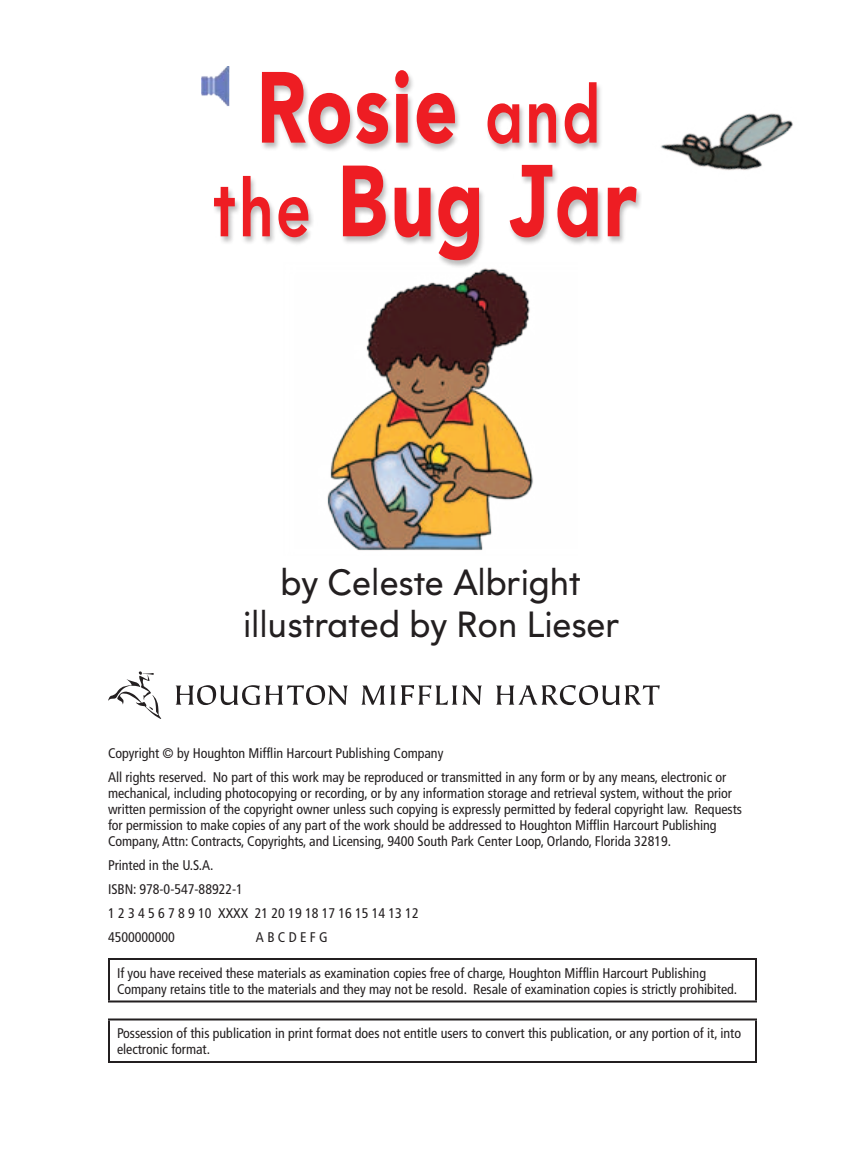
<style>
.page{position:relative;width:864px;height:1152px;background:#fff}
.page>*{position:absolute;margin:0;border:0;box-sizing:border-box;transform-origin:0 0}
.t1{font:99.8px/93.6px "HMSLAB Avenir Std Bold Kern";letter-spacing:.02em;color:#ee1d23;text-align:center;scale:.79 1}
.t2{font:36px/42px "HMSLAB Avenir Std Light Kern";color:#231f20;text-align:center}
.t3{font:condensed 14px/16px "Frutiger LT Std";color:#231f20}
.s1{font-family:"HMSLAB Avenir Std Regular Kern";font-size:79.8px}
</style>
<div class="page">
<img style="left:327px;top:269px;width:206px;height:282px">
<img style="left:660px;top:113px;width:133px;height:58px">
<div style="left:212px;top:70px;width:431px;height:199px;background:#231f20;opacity:.3"></div>
<hr style="left:108px;top:958px;width:649px;height:2px;background:#231f20">
<hr style="left:108px;top:960px;width:2px;height:40px;background:#231f20">
<hr style="left:755px;top:960px;width:2px;height:40px;background:#231f20">
<hr style="left:108px;top:1000px;width:649px;height:2px;background:#231f20">
<hr style="left:108px;top:1018px;width:649px;height:2px;background:#231f20">
<hr style="left:108px;top:1020px;width:2px;height:41px;background:#231f20">
<hr style="left:755px;top:1020px;width:2px;height:41px;background:#231f20">
<hr style="left:108px;top:1061px;width:649px;height:2px;background:#231f20">
<svg style="left:176px;top:685px;width:172px;height:20px"></svg>
<svg style="left:361px;top:685px;width:121px;height:20px"></svg>
<svg style="left:496px;top:685px;width:164px;height:20px"></svg>
<svg style="left:108px;top:671px;width:53px;height:48px"></svg>
<img style="left:201px;top:67px;width:29px;height:39px">
<h1 class="t1" style="left:213px;top:60px;width:547px">Rosie <span class="s1">and the</span> Bug Jar</h1>
<h2 class="t2" style="left:243px;top:562px;width:380px">by Celeste Albright illustrated by Ron Lieser</h2>
<p class="t3" style="left:108px;top:741px;width:620px;line-height:24px">Copyright © by Houghton Mifflin Harcourt Publishing Company<br>All rights reserved. No part of this work may be reproduced or transmitted in any form or by any means, electronic or</p>
<p class="t3" style="left:108px;top:785px;width:636px">mechanical, including photocopying or recording, or by any information storage and retrieval system, without the prior written permission of the copyright owner unless such copying is expressly permitted by federal copyright law. Requests for permission to make copies of any part of the work should be addressed to Houghton Mifflin Harcourt Publishing Company, Attn: Contracts, Copyrights, and Licensing, 9400 South Park Center Loop, Orlando, Florida 32819.</p>
<p class="t3" style="left:108px;top:853px;width:312px;line-height:24px">Printed in the U.S.A.<br>ISBN: 978-0-547-88922-1<br>1 2 3 4 5 6 7 8 9 10 XXXX 21 20 19 18 17 16 15 14 13 12<br>4500000000</p>
<p class="t3" style="left:256px;top:929px;width:73px">A B C D E F G</p>
<p class="t3" style="left:117px;top:965px;width:622px">If you have received these materials as examination copies free of charge, Houghton Mifflin Harcourt Publishing<br>Company retains title to the materials and they may not be resold. Resale of examination copies is strictly prohibited.</p>
<p class="t3" style="left:117px;top:1025px;width:626px">Possession of this publication in print format does not entitle users to convert this publication, or any portion of it, into electronic format.</p>
</div>
